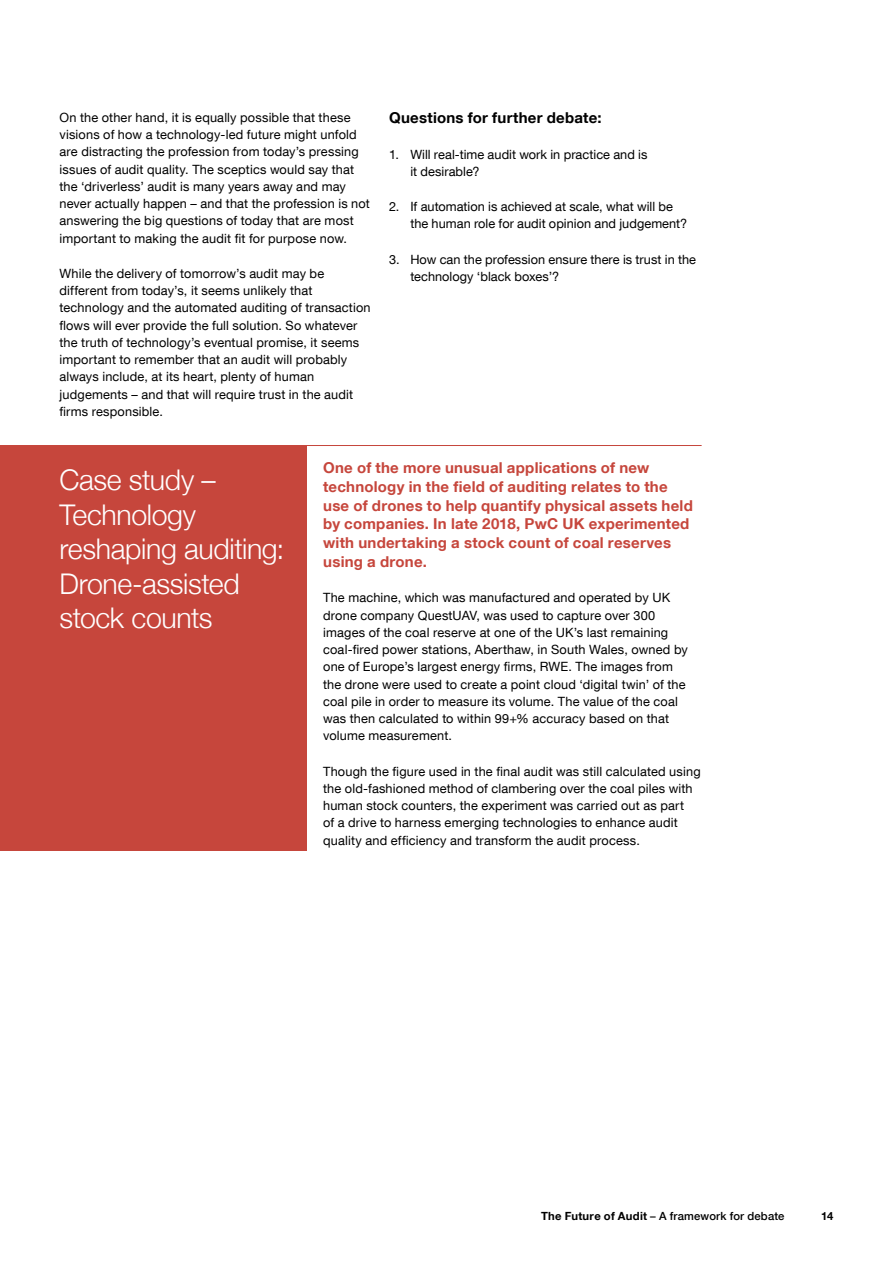
<style>
.page{position:relative;width:893px;height:1263px;background:#fff}
.page>*{position:absolute;margin:0;border:0;box-sizing:border-box;transform-origin:0 0}
.t1{font:300 28.5px/34.5px "Helvetica Neue";letter-spacing:-.015em;color:#fff}
.t2{font:700 15px/18.8px "Helvetica Neue LT Com";letter-spacing:.015em;color:#c6463c}
.t3{font:700 15px "Helvetica Neue LT Com";letter-spacing:.015em;color:#000}
.t4{font:12.75px/17.2px "Helvetica Neue LT Com";letter-spacing:.01em;color:#000}
.t5{font:500 11.25px "Helvetica Neue LT Com";letter-spacing:.02em;color:#000}
.t6{font:700 11.25px "Helvetica Neue LT Com";color:#000}
.s1{font-weight:700}
</style>
<div class="page">
<div style="left:0;top:445px;width:306px;height:405px;background:#c6463c"></div>
<hr style="left:0;top:445px;width:702px;height:1px;background:#c6463c">
<p class="t4" style="left:60px;top:108px;width:312px">On the other hand, it is equally possible that these visions of how a technology-led future might unfold are distracting the profession from today’s pressing issues of audit quality. The sceptics would say that the ‘driverless’ audit is many years away and may never actually happen – and that the profession is not answering the big questions of today that are most important to making the audit fit for purpose now.</p>
<p class="t4" style="left:60px;top:264px;width:313px">While the delivery of tomorrow’s audit may be different from today’s, it seems unlikely that technology and the automated auditing of transaction flows will ever provide the full solution. So whatever the truth of technology’s eventual promise, it seems important to remember that an audit will probably always include, at its heart, plenty of human judgements – and that will require trust in the audit firms responsible.</p>
<p class="t3" style="left:389px;top:109px;width:214px">Questions for further debate:</p>
<p class="t4" style="left:410px;top:145px;width:239px;text-indent:-21px">1. Will real-time audit work in practice and is it desirable?</p>
<p class="t4" style="left:410px;top:198px;width:279px;text-indent:-21px">2. If automation is achieved at scale, what will be the human role for audit opinion and judgement?</p>
<p class="t4" style="left:410px;top:250px;width:287px;text-indent:-21px">3. How can the profession ensure there is trust in the technology ‘black boxes’?</p>
<h1 class="t1" style="left:59px;top:461px;width:227px">Case study –<br>Technology reshaping auditing:<br>Drone-assisted stock counts</h1>
<p class="t2" style="left:323px;top:458px;width:371px">One of the more unusual applications of new technology in the field of auditing relates to the use of drones to help quantify physical assets held by companies. In late 2018, PwC UK experimented with undertaking a stock count of coal reserves using a drone.</p>
<p class="t4" style="left:323px;top:589px;width:366px">The machine, which was manufactured and operated by UK drone company QuestUAV, was used to capture over 300 images of the coal reserve at one of the UK’s last remaining coal-fired power stations, Aberthaw, in South Wales, owned by one of Europe’s largest energy firms, RWE. The images from the drone were used to create a point cloud ‘digital twin’ of the coal pile in order to measure its volume. The value of the coal was then calculated to within 99+% accuracy based on that volume measurement.</p>
<p class="t4" style="left:323px;top:762px;width:379px">Though the figure used in the final audit was still calculated using the old-fashioned method of clambering over the coal piles with human stock counters, the experiment was carried out as part<br>of a drive to harness emerging technologies to enhance audit quality and efficiency and transform the audit process.</p>
<p class="t5" style="left:541px;top:1209px;width:245px"><span class="s1">The Future of Audit</span> – A framework for debate</p>
<p class="t6" style="left:821px;top:1209px;width:14px">14</p>
</div>
